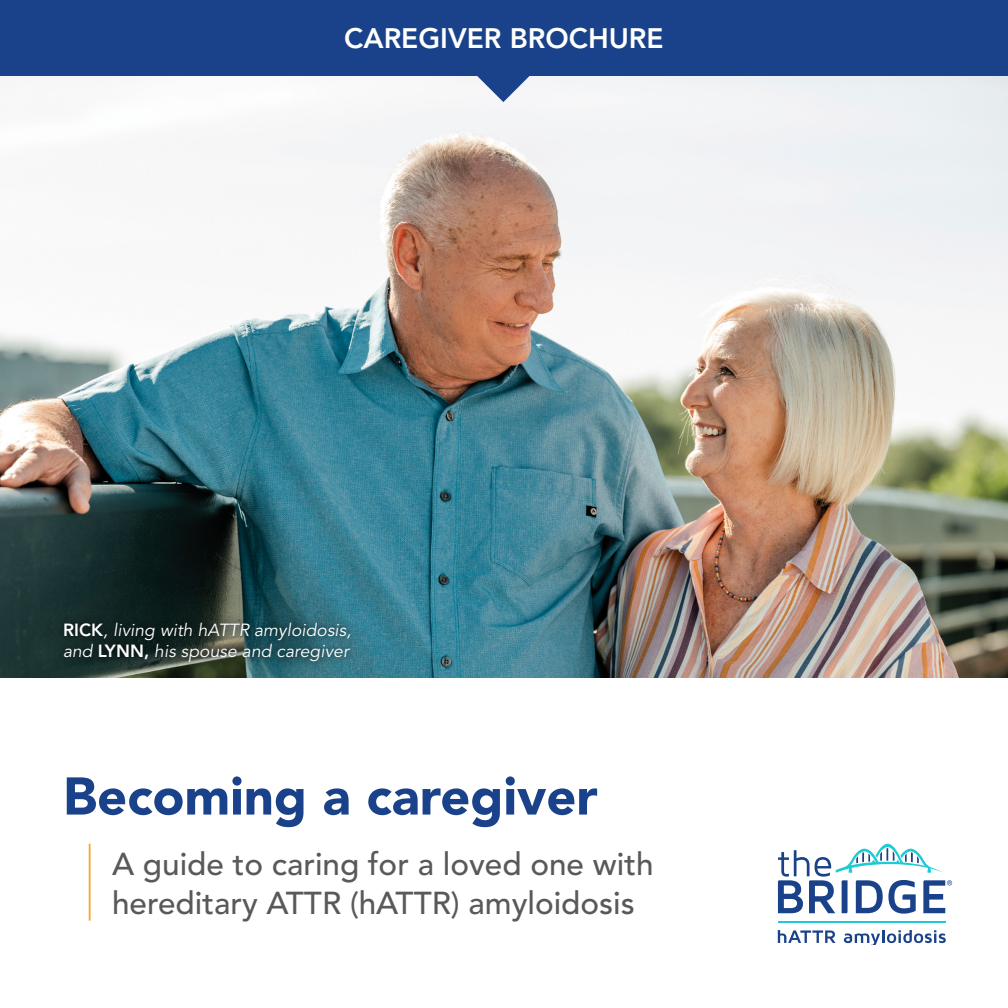
<style>
.page{position:relative;width:1008px;height:1008px;background:#fff}
.page>*{position:absolute;margin:0;border:0;box-sizing:border-box;transform-origin:0 0}
.t1{font:900 52.5px "Avenir LT Std";color:#1a428a}
.t2{font:500 31.5px/38.5px "Avenir LT Std";color:#58595b}
.t3{font:800 28px "Avenir LT Std";color:#fff}
.t4{font:italic 17.5px/21px "Avenir LT Std";letter-spacing:.005em;color:#fff}
.s1{font-weight:800;font-style:normal}
</style>
<div class="page">
<img style="left:0;top:76px;width:1008px;height:601px">
<div style="left:0;top:0;width:1008px;height:76px;background:#1a428a"></div>
<svg style="left:477px;top:76px;width:53px;height:26px"></svg>
<svg style="left:778px;top:930px;width:58px;height:13px"></svg>
<svg style="left:844px;top:930px;width:102px;height:15px"></svg>
<hr style="left:778px;top:921px;width:167px;height:2px;background:#1ecad3">
<svg style="left:778px;top:844px;width:174px;height:70px"></svg>
<hr style="left:89px;top:844px;width:2px;height:77px;background:#faa61a">
<div style="left:56px;top:614px;width:302px;height:55px;background:#000;opacity:.75"></div>
<p class="t3" style="left:344px;top:22px;width:321px">CAREGIVER BROCHURE</p>
<p class="t4" style="left:63px;top:619px;width:290px"><span class="s1">RICK</span>, living with hATTR amyloidosis, and <span class="s1">LYNN,</span> his spouse and caregiver</p>
<h1 class="t1" style="left:63px;top:765px;width:536px">Becoming a caregiver</h1>
<p class="t2" style="left:112px;top:846px;width:543px">A guide to caring for a loved one with hereditary ATTR (hATTR) amyloidosis</p>
</div>
